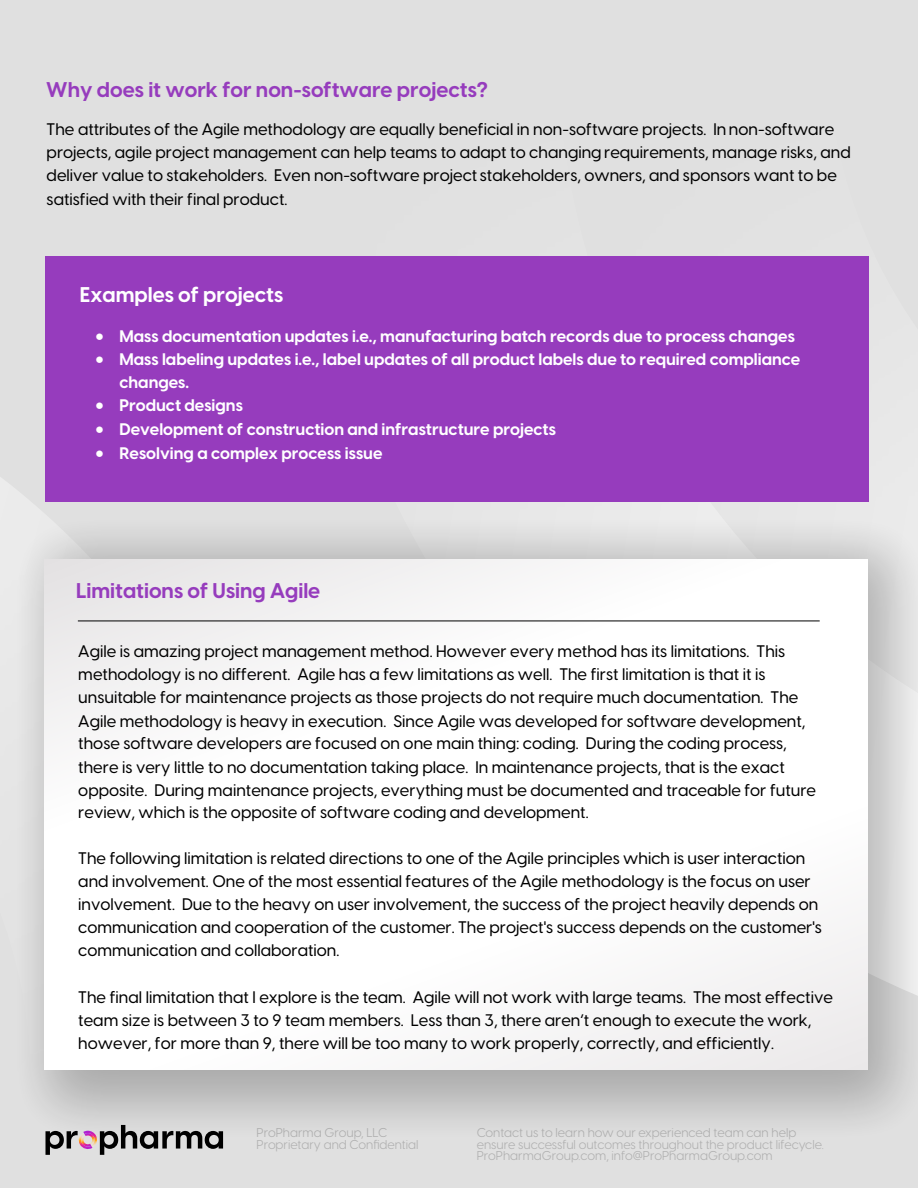
<style>
.page{position:relative;width:918px;height:1188px;background:#e0e0e0}
.page>*{position:absolute;margin:0;border:0;box-sizing:border-box;transform-origin:0 0}
.t1{font:700 21px "Visby CF";color:#963cbd}
.t2{font:700 21px "Visby CF";color:#fff}
.t3{font:500 16.5px/23.1px "Visby CF";color:#000}
.t4{font:700 16.5px/23.7px "Visby CF";color:#fff}
.t5{font:12.6px/11.6px "Visby CF";color:#afafaf}
</style>
<div class="page">
<div style="left:0;top:483px;width:918px;height:690px;background:#000;opacity:.25"></div>
<svg style="left:45px;top:559px;width:822px;height:511px"></svg>
<div style="left:46px;top:257px;width:823px;height:245px;background:#963cbd"></div>
<hr style="left:78px;top:621px;width:742px;height:1px;background:#000">
<p class="t1" style="left:46px;top:74px;width:443px">Why does it work for non-software projects?</p>
<p class="t3" style="left:47px;top:117px;width:806px">The attributes of the Agile methodology are equally beneficial in non-software projects. In non-software projects, agile project management can help teams to adapt to changing requirements, manage risks, and deliver value to stakeholders. Even non-software project stakeholders, owners, and sponsors want to be satisfied with their final product.</p>
<p class="t2" style="left:80px;top:278px;width:205px">Examples of projects</p>
<p class="t4" style="left:95px;top:323px;width:701px">• Mass documentation updates i.e., manufacturing batch records due to process changes</p>
<p class="t4" style="left:119px;top:346px;width:682px;text-indent:-24px">• Mass labeling updates i.e., label updates of all product labels due to required compliance changes.</p>
<p class="t4" style="left:95px;top:393px;width:149px">• Product designs</p>
<p class="t4" style="left:95px;top:416px;width:462px">• Development of construction and infrastructure projects</p>
<p class="t4" style="left:95px;top:440px;width:289px">• Resolving a complex process issue</p>
<p class="t1" style="left:76px;top:574px;width:246px">Limitations of Using Agile</p>
<p class="t3" style="left:78px;top:638px;width:729px">Agile is amazing project management method. However every method has its limitations. This methodology is no different. Agile has a few limitations as well. The first limitation is that it is unsuitable for maintenance projects as those projects do not require much documentation. The Agile methodology is heavy in execution. Since Agile was developed for software development,</p>
<p class="t3" style="left:78px;top:730px;width:739px">those software developers are focused on one main thing: coding. During the coding process, there is very little to no documentation taking place. In maintenance projects, that is the exact opposite. During maintenance projects, everything must be documented and traceable for future review, which is the opposite of software coding and development.</p>
<p class="t3" style="left:78px;top:845px;width:745px">The following limitation is related directions to one of the Agile principles which is user interaction and involvement. One of the most essential features of the Agile methodology is the focus on user involvement. Due to the heavy on user involvement, the success of the project heavily depends on communication and cooperation of the customer. The project's success depends on the customer's communication and collaboration.</p>
<p class="t3" style="left:78px;top:985px;width:756px;line-height:22.6px">The final limitation that I explore is the team. Agile will not work with large teams. The most effective team size is between 3 to 9 team members. Less than 3, there aren’t enough to execute the work, however, for more than 9, there will be too many to work properly, correctly, and efficiently.</p>
<p class="t5" style="left:257px;top:1128px;width:163px">ProPharma Group, LLC<br>Proprietary and Confidential</p>
<p class="t5" style="left:477px;top:1128px;width:349px">Contact us to learn how our experienced team can help ensure successful outcomes throughout the product lifecycle.<br>ProPharmaGroup.com, info@ProPharmaGroup.com</p>
</div>
